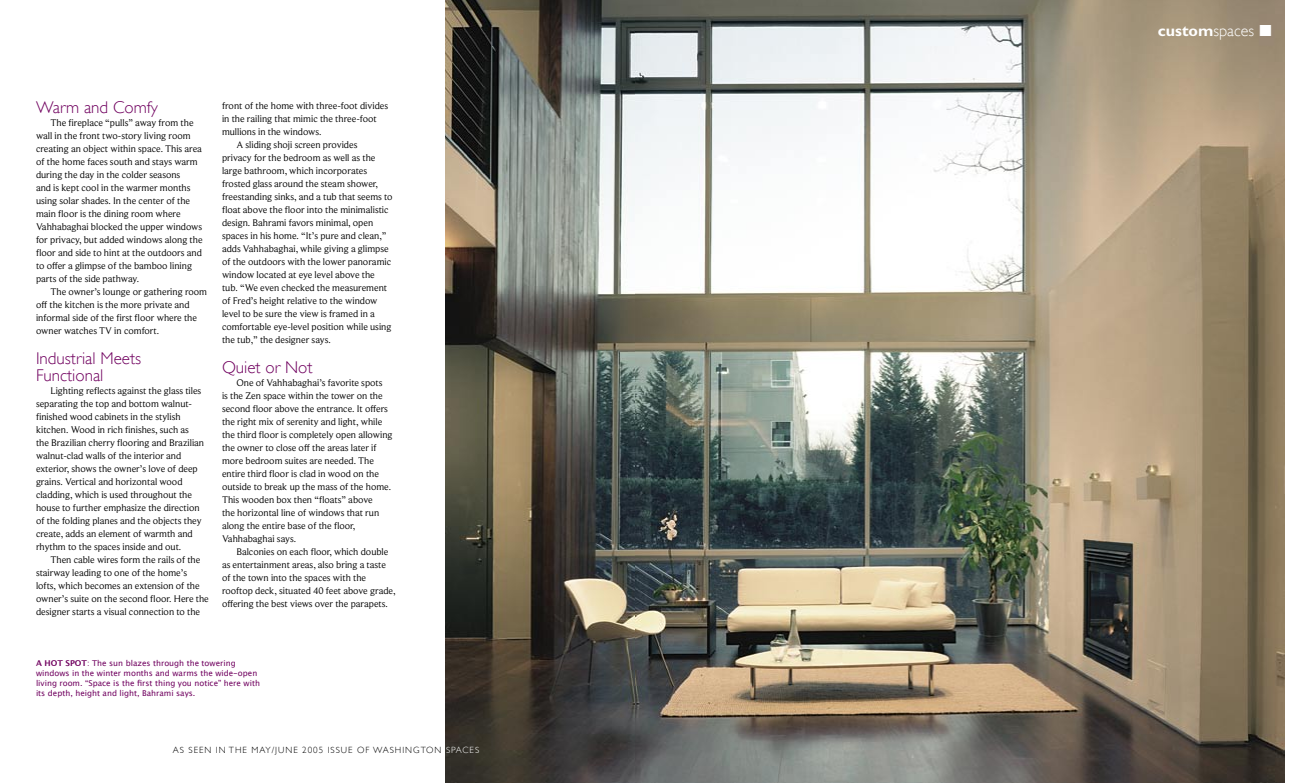
<style>
.page{position:relative;width:1296px;height:783px;background:#fff}
.page>*{position:absolute;margin:0;border:0;box-sizing:border-box;transform-origin:0 0}
.WS_PARAGRAPH_HEADER__GS{font:300 17px/17px "Gill Sans";color:#70005f}
.WS_MAIN_BODY_TEXT{font:700 16px "Gill Sans";color:#fff}
.WS_MAIN_BODY_TEXT-2{font:10px/13px "Beaufort";color:#000}
.t1{font:300 9px "Gill Sans";letter-spacing:.11em;color:#000}
.WS_CAPTIONS{font:8px/10px "Lucida Grande";color:#70005f}
.s1{font-weight:700}
.s2{color:#fff}
.s3{font-weight:300}
</style>
<div class="page">
<img style="left:445px;top:0;width:191px;height:783px">
<img style="left:636px;top:0;width:648px;height:783px">
<p class="WS_PARAGRAPH_HEADER__GS" style="left:36px;top:99px;width:124px">Warm and Comfy</p>
<p class="WS_MAIN_BODY_TEXT-2" style="left:36px;top:117px;width:168px;text-indent:14px">The fireplace “pulls” away from the wall in the front two-story living room creating an object within space. This area of the home faces south and stays warm during the day in the colder seasons<br>and is kept cool in the warmer months using solar shades. In the center of the main floor is the dining room where Vahhabaghai blocked the upper windows for privacy, but added windows along the floor and side to hint at the outdoors and to offer a glimpse of the bamboo lining parts of the side pathway.</p>
<p class="WS_MAIN_BODY_TEXT-2" style="left:36px;top:286px;width:173px;text-indent:14px">The owner’s lounge or gathering room off the kitchen is the more private and informal side of the first floor where the owner watches TV in comfort.</p>
<p class="WS_PARAGRAPH_HEADER__GS" style="left:36px;top:350px;width:107px">Industrial Meets<br>Functional</p>
<p class="WS_MAIN_BODY_TEXT-2" style="left:36px;top:385px;width:170px;text-indent:14px">Lighting reflects against the glass tiles separating the top and bottom walnut&shy;finished wood cabinets in the stylish kitchen. Wood in rich finishes, such as the Brazilian cherry flooring and Brazilian walnut-clad walls of the interior and exterior, shows the owner’s love of deep grains. Vertical and horizontal wood cladding, which is used throughout the house to further emphasize the direction of the folding planes and the objects they create, adds an element of warmth and rhythm to the spaces inside and out.</p>
<p class="WS_MAIN_BODY_TEXT-2" style="left:36px;top:554px;width:174px;text-indent:14px">Then cable wires form the rails of the stairway leading to one of the home’s lofts, which becomes an extension of the owner’s suite on the second floor. Here the designer starts a visual connection to the</p>
<p class="WS_MAIN_BODY_TEXT-2" style="left:222px;top:100px;width:168px">front of the home with three-foot divides in the railing that mimic the three-foot mullions in the windows.</p>
<p class="WS_MAIN_BODY_TEXT-2" style="left:222px;top:139px;width:172px;text-indent:14px">A sliding shoji screen provides<br>privacy for the bedroom as well as the large bathroom, which incorporates frosted glass around the steam shower, freestanding sinks, and a tub that seems to float above the floor into the minimalistic design. Bahrami favors minimal, open spaces in his home. “It’s pure and clean,” adds Vahhabaghai, while giving a glimpse of the outdoors with the lower panoramic window located at eye level above the tub. “We even checked the measurement of Fred’s height relative to the window level to be sure the view is framed in a comfortable eye-level position while using the tub,” the designer says.</p>
<p class="WS_PARAGRAPH_HEADER__GS" style="left:222px;top:359px;width:92px">Quiet or Not</p>
<p class="WS_MAIN_BODY_TEXT-2" style="left:222px;top:377px;width:172px;text-indent:14px">One of Vahhabaghai’s favorite spots<br>is the Zen space within the tower on the second floor above the entrance. It offers the right mix of serenity and light, while the third floor is completely open allowing the owner to close off the areas later if more bedroom suites are needed. The entire third floor is clad in wood on the outside to break up the mass of the home.<br>This wooden box then “floats” above<br>the horizontal line of windows that run along the entire base of the floor, Vahhabaghai says.</p>
<p class="WS_MAIN_BODY_TEXT-2" style="left:222px;top:546px;width:175px;text-indent:14px">Balconies on each floor, which double as entertainment areas, also bring a taste of the town into the spaces with the rooftop deck, situated 40 feet above grade, offering the best views over the parapets.</p>
<p class="WS_CAPTIONS" style="left:36px;top:658px;width:226px"><span class="s1">A HOT SPOT</span>: The sun blazes through the towering windows in the winter months and warms the wide-open living room. “Space is the first thing you notice” here with its depth, height and light, Bahrami says.</p>
<p class="t1" style="left:173px;top:745px;width:308px">AS SEEN IN THE MAY/JUNE 2005 ISSUE OF WASHINGTON <span class="s2">SPACES</span></p>
<p class="WS_MAIN_BODY_TEXT" style="left:1158px;top:21px;width:115px">custom<span class="s3">spaces</span> ■</p>
</div>
